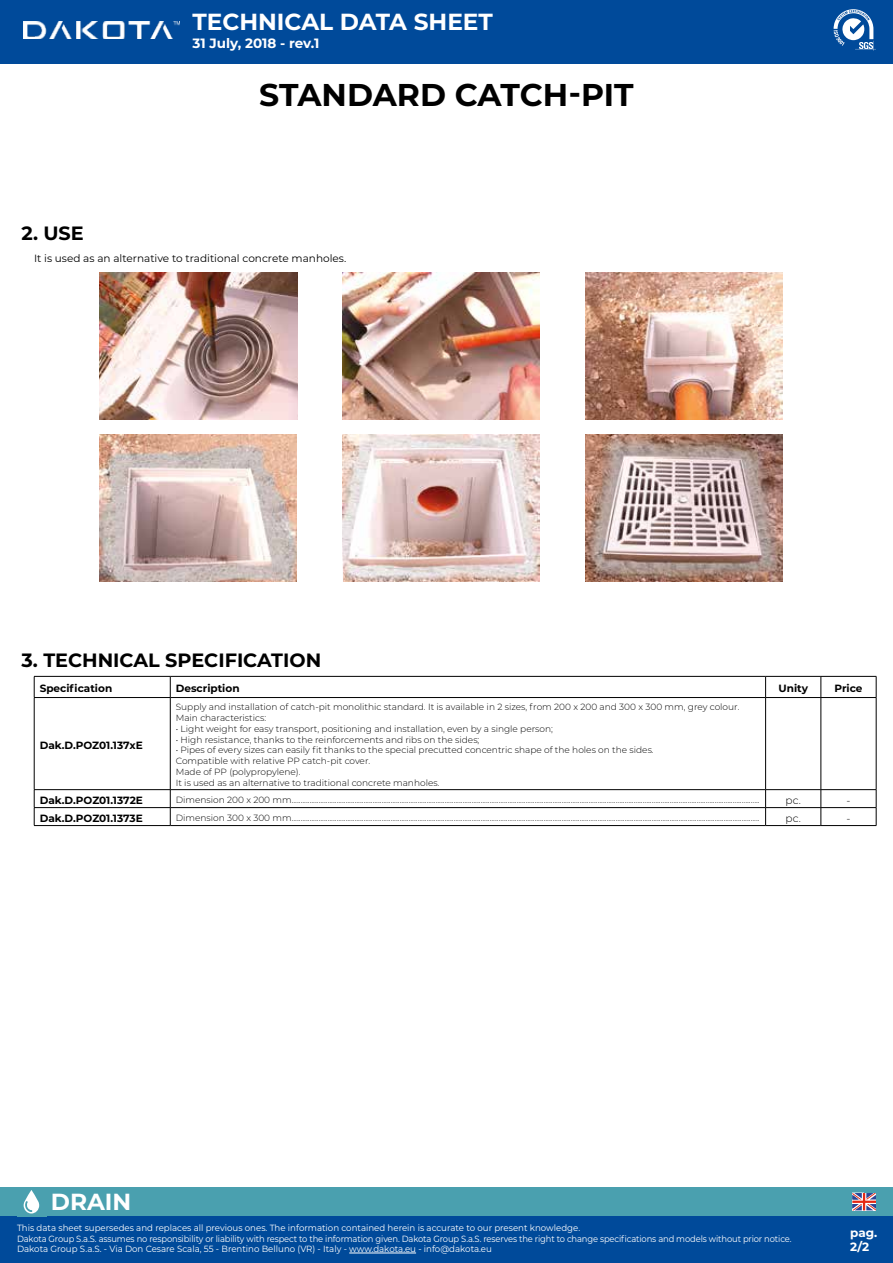
<style>
.page{position:relative;width:893px;height:1263px;background:#fff}
.page>*{position:absolute;margin:0;border:0;box-sizing:border-box;transform-origin:0 0}
.t1{font:700 31.5px "Montserrat";letter-spacing:-.01em;color:#000}
.t2{font:700 23.25px "Montserrat";color:#fff}
.t3{font:700 19.2px "Montserrat";color:#000}
.t4{font:700 13.5px "Montserrat";color:#fff}
.t5{font:700 12px/14.4px "Montserrat";color:#fff}
.t6{font:700 10.5px "Montserrat";color:#000}
.t7{font:10.5px "Montserrat";color:#000}
.t8{font:300 10.5px "Montserrat";color:#000}
.t9{font:300 9px/10.8px "Montserrat";color:#000}
.t10{font:9px/10.5px "Montserrat";letter-spacing:-.015em;color:#fff;scale:.96 1}
</style>
<div class="page">
<div style="left:0;top:1187px;width:893px;height:29px;background:#4aa0af"></div>
<div style="left:0;top:1216px;width:893px;height:47px;background:#004a9a"></div>
<hr style="left:349px;top:1253px;width:67px;height:1px;background:#fff">
<svg style="left:852px;top:1193px;width:24px;height:17px"></svg>
<div style="left:0;top:0;width:893px;height:64px;background:#004a9a"></div>
<svg style="left:834px;top:9px;width:42px;height:42px"></svg>
<img style="left:23px;top:22px;width:157px;height:17px">
<svg style="left:24px;top:1190px;width:15px;height:23px"></svg>
<hr style="left:34px;top:676px;width:136px;height:1px;background:#000">
<svg style="left:34px;top:676px;width:1px;height:21px"></svg>
<hr style="left:170px;top:676px;width:596px;height:1px;background:#000">
<svg style="left:170px;top:676px;width:1px;height:21px"></svg>
<hr style="left:766px;top:676px;width:55px;height:1px;background:#000">
<svg style="left:765px;top:676px;width:1px;height:21px"></svg>
<hr style="left:821px;top:676px;width:55px;height:1px;background:#000">
<svg style="left:821px;top:676px;width:1px;height:21px"></svg>
<svg style="left:876px;top:676px;width:1px;height:21px"></svg>
<hr style="left:34px;top:697px;width:136px;height:1px;background:#000">
<hr style="left:34px;top:698px;width:1px;height:91px;background:#000">
<hr style="left:170px;top:697px;width:596px;height:1px;background:#000">
<hr style="left:170px;top:698px;width:1px;height:91px;background:#000">
<hr style="left:766px;top:697px;width:55px;height:1px;background:#000">
<hr style="left:765px;top:698px;width:1px;height:91px;background:#000">
<hr style="left:821px;top:697px;width:55px;height:1px;background:#000">
<hr style="left:821px;top:698px;width:1px;height:91px;background:#000">
<hr style="left:876px;top:698px;width:1px;height:91px;background:#000">
<hr style="left:34px;top:789px;width:136px;height:1px;background:#000">
<hr style="left:170px;top:789px;width:596px;height:1px;background:#000">
<hr style="left:766px;top:789px;width:55px;height:1px;background:#000">
<hr style="left:821px;top:789px;width:55px;height:1px;background:#000">
<hr style="left:34px;top:807px;width:136px;height:1px;background:#000">
<svg style="left:34px;top:790px;width:1px;height:35px"></svg>
<hr style="left:170px;top:807px;width:596px;height:1px;background:#000">
<svg style="left:170px;top:790px;width:1px;height:35px"></svg>
<hr style="left:766px;top:807px;width:55px;height:1px;background:#000">
<svg style="left:765px;top:790px;width:1px;height:35px"></svg>
<hr style="left:821px;top:807px;width:55px;height:1px;background:#000">
<svg style="left:821px;top:790px;width:1px;height:35px"></svg>
<svg style="left:876px;top:790px;width:1px;height:35px"></svg>
<hr style="left:34px;top:825px;width:136px;height:1px;background:#000">
<hr style="left:170px;top:825px;width:596px;height:1px;background:#000">
<hr style="left:766px;top:825px;width:55px;height:1px;background:#000">
<hr style="left:821px;top:825px;width:55px;height:1px;background:#000">
<img style="left:343px;top:272px;width:197px;height:148px">
<img style="left:586px;top:272px;width:196px;height:148px">
<img style="left:100px;top:272px;width:197px;height:147px">
<img style="left:343px;top:434px;width:197px;height:148px">
<img style="left:100px;top:434px;width:196px;height:148px">
<img style="left:586px;top:434px;width:196px;height:148px">
<h2 class="t2" style="left:192px;top:5px;width:302px">TECHNICAL DATA SHEET</h2>
<h3 class="t4" style="left:192px;top:34px;width:129px">31 July, 2018 - rev.1</h3>
<h1 class="t1" style="left:259px;top:72px;width:376px">STANDARD CATCH-PIT</h1>
<h3 class="t3" style="left:21px;top:220px;width:64px">2. USE</h3>
<p class="t7" style="left:34px;top:251px;width:314px">It is used as an alternative to traditional concrete manholes.</p>
<h3 class="t3" style="left:21px;top:646px;width:301px">3. TECHNICAL SPECIFICATION</h3>
<p class="t6" style="left:40px;top:681px;width:74px">Specification</p>
<p class="t6" style="left:176px;top:681px;width:65px">Description</p>
<p class="t6" style="left:778px;top:681px;width:31px">Unity</p>
<p class="t6" style="left:834px;top:681px;width:29px">Price</p>
<p class="t6" style="left:40px;top:737px;width:105px">Dak.D.POZ01.137xE</p>
<p class="t9" style="left:176px;top:701px;width:565px">Supply and installation of catch-pit monolithic standard. It is available in 2 sizes, from 200 x 200 and 300 x 300 mm, grey colour.<br>Main characteristics:</p>
<p class="t9" style="left:176px;top:723px;width:379px">• Light weight for easy transport, positioning and installation, even by a single person;</p>
<p class="t9" style="left:176px;top:734px;width:305px">• High resistance, thanks to the reinforcements and ribs on the sides;</p>
<p class="t9" style="left:176px;top:744px;width:479px">• Pipes of every sizes can easily fit thanks to the special precutted concentric shape of the holes on the sides.<br>Compatible with relative PP catch-pit cover.<br>Made of PP (polypropylene).<br>It is used as an alternative to traditional concrete manholes.</p>
<p class="t6" style="left:40px;top:792px;width:105px">Dak.D.POZ01.1372E</p>
<p class="t9" style="left:176px;top:794px;width:585px">Dimension 200 x 200 mm....................................................................................................................................................................................................................................................................</p>
<p class="t8" style="left:786px;top:793px;width:17px">pc.</p>
<p class="t8" style="left:846px;top:793px;width:6px">-</p>
<p class="t6" style="left:40px;top:810px;width:105px">Dak.D.POZ01.1373E</p>
<p class="t9" style="left:176px;top:812px;width:585px">Dimension 300 x 300 mm....................................................................................................................................................................................................................................................................</p>
<p class="t8" style="left:786px;top:811px;width:17px">pc.</p>
<h2 class="t2" style="left:51px;top:1184px;width:82px">DRAIN</h2>
<p class="t10" style="left:17px;top:1222px;width:808px">This data sheet supersedes and replaces all previous ones. The information contained herein is accurate to our present knowledge.<br>Dakota Group S.a.S. assumes no responsibility or liability with respect to the information given. Dakota Group S.a.S. reserves the right to change specifications and models without prior notice.<br>Dakota Group S.a.S. - Via Don Cesare Scala, 55 - Brentino Belluno (VR) - Italy - www.dakota.eu - info@dakota.eu</p>
<h3 class="t5" style="left:850px;top:1225px;width:29px">pag.<br>2/2</h3>
</div>
